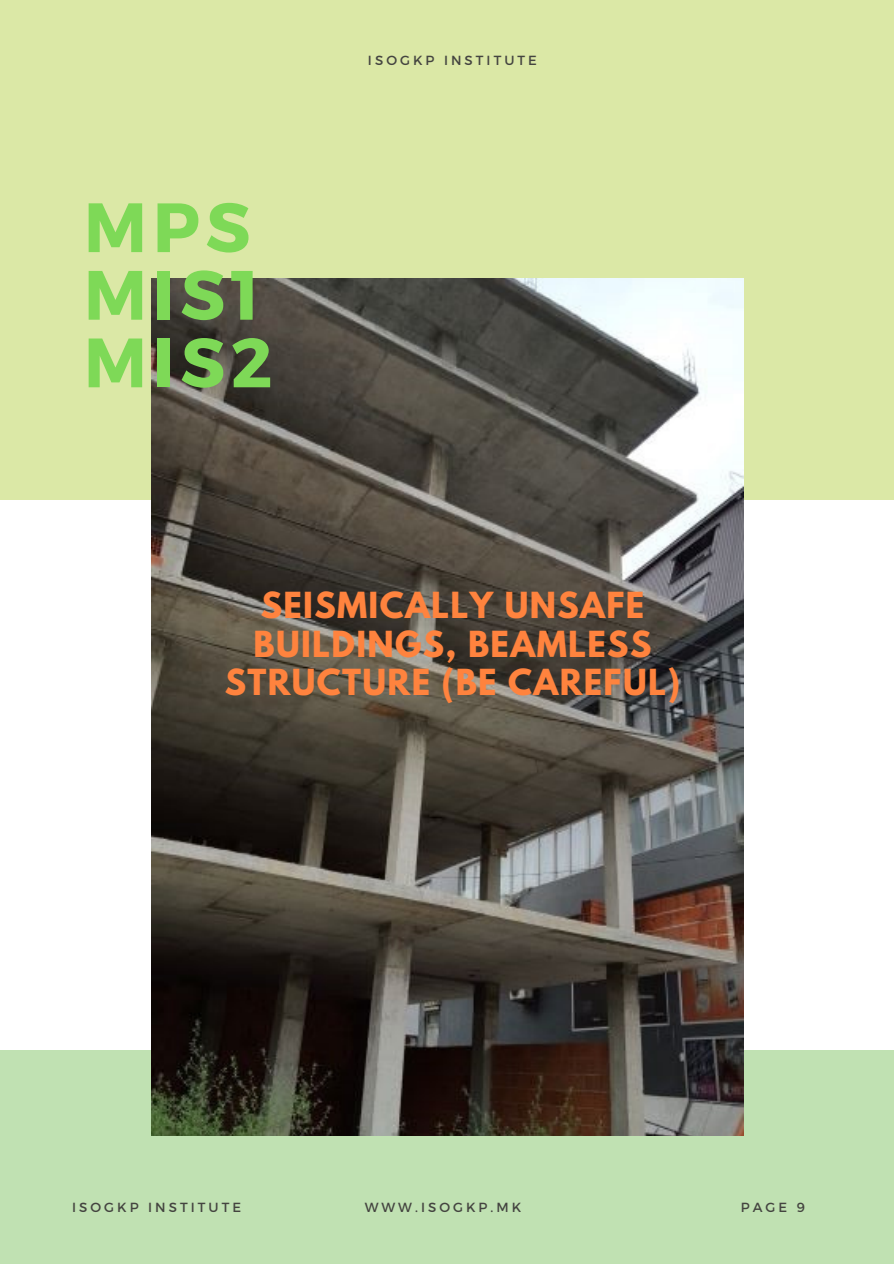
<style>
.page{position:relative;width:894px;height:1264px;background:#fff}
.page>*{position:absolute;margin:0;border:0;box-sizing:border-box;transform-origin:0 0}
.t1{font:700 69.6px "Montserrat";letter-spacing:.08em;color:#7ed957}
.t2{font:700 31.8px/38.2px "League Spartan";letter-spacing:.04em;color:#ff833e;text-align:center}
.t3{font:13.2px "Montserrat";letter-spacing:.23em;color:#444440}
</style>
<div class="page">
<div style="left:0;top:0;width:893px;height:499px;background:#dbe8a6"></div>
<div style="left:0;top:1050px;width:893px;height:213px;background:#c0e1b2"></div>
<img style="left:152px;top:278px;width:591px;height:857px">
<p class="t1" style="left:84px;top:182px;width:168px">MPS</p>
<p class="t1" style="left:84px;top:250px;width:177px">MIS1</p>
<p class="t1" style="left:84px;top:317px;width:190px">MIS2</p>
<p class="t3" style="left:368px;top:51px;width:170px">ISOGKP INSTITUTE</p>
<p class="t2" style="left:225px;top:590px;width:457px">SEISMICALLY UNSAFE<br>BUILDINGS, BEAMLESS<br>STRUCTURE (BE CAREFUL)</p>
<p class="t3" style="left:72px;top:1198px;width:170px">ISOGKP INSTITUTE</p>
<p class="t3" style="left:740px;top:1198px;width:66px">PAGE 9</p>
<p class="t3" style="left:364px;top:1198px;width:158px">WWW.ISOGKP.MK</p>
</div>
